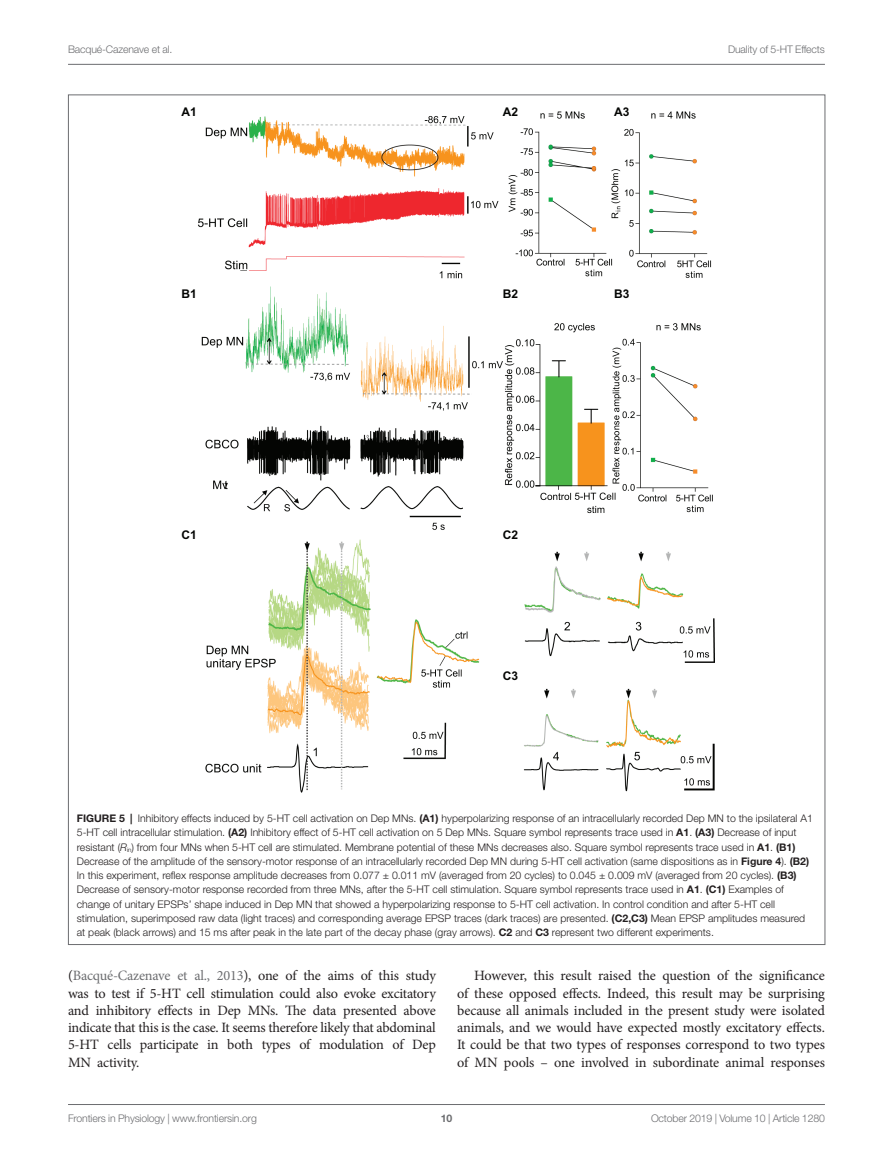
<style>
.page{position:relative;width:893px;height:1170px;background:#fff}
.page>*{position:absolute;margin:0;border:0;box-sizing:border-box;transform-origin:0 0}
.TEXT{font:14.25px/17.2px "Minion Pro";letter-spacing:-.01em;color:#231f20;text-align:justify}
.TEXT_FLUSH{font:14.25px/17.2px "Minion Pro";letter-spacing:-.015em;color:#231f20;text-align:justify}
.t1{font:700 12px "Arial";color:#040503}
.FIG_LEG{font:300 10.5px/14.2px "Helvetica Neue LT Std";color:#231f20}
.t2{font:300 10.5px "Helvetica Neue LT Std";letter-spacing:-.015em;color:#6c6d70}
.t3{font:700 10.5px "Helvetica Neue LT Std";color:#6c6d70}
.s1{font-weight:700}
.s2{font-style:italic}
.s3{color:#6c6d70}
</style>
<div class="page">
<hr style="left:68px;top:64px;width:757px;height:1px;background:#6c6d70">
<hr style="left:68px;top:1104px;width:757px;height:1px;background:#6c6d70">
<img style="left:198px;top:111px;width:517px;height:681px">
<p class="t2" style="left:68px;top:42px;width:106px">Bacqué-Cazenave et al.</p>
<p class="t2" style="left:728px;top:42px;width:98px">Duality of 5-HT Effects</p>
<p class="t1" style="left:181px;top:104px;width:17px">A1</p>
<p class="t1" style="left:181px;top:286px;width:17px">B1</p>
<p class="t1" style="left:503px;top:104px;width:17px">A2</p>
<p class="t1" style="left:614px;top:104px;width:17px">A3</p>
<p class="t1" style="left:503px;top:286px;width:17px">B2</p>
<p class="t1" style="left:614px;top:286px;width:17px">B3</p>
<p class="t1" style="left:181px;top:526px;width:17px">C1</p>
<p class="t1" style="left:503px;top:526px;width:17px">C2</p>
<p class="t1" style="left:503px;top:668px;width:17px">C3</p>
<p class="FIG_LEG" style="left:77px;top:810px;width:737px"><span class="s1">FIGURE 5 |</span> Inhibitory effects induced by 5-HT cell activation on Dep MNs. <span class="s1">(A1)</span> hyperpolarizing response of an intracellularly recorded Dep MN to the ipsilateral A1<br>5-HT cell intracellular stimulation. <span class="s1">(A2)</span> Inhibitory effect of 5-HT cell activation on 5 Dep MNs. Square symbol represents trace used in <span class="s1">A1</span>. <span class="s1">(A3)</span> Decrease of input resistant (<span class="s2">R</span><sub>in</sub>) from four MNs when 5-HT cell are stimulated. Membrane potential of these MNs decreases also. Square symbol represents trace used in <span class="s1">A1</span>. <span class="s1">(B1)<br></span>Decrease of the amplitude of the sensory-motor response of an intracellularly recorded Dep MN during 5-HT cell activation (same dispositions as in <span class="s1">Figure 4</span>). <span class="s1">(B2)<br></span>In this experiment, reflex response amplitude decreases from 0.077 ± 0.011 mV (averaged from 20 cycles) to 0.045 ± 0.009 mV (averaged from 20 cycles). <span class="s1">(B3)<br></span>Decrease of sensory-motor response recorded from three MNs, after the 5-HT cell stimulation. Square symbol represents trace used in <span class="s1">A1</span>. <span class="s1">(C1)</span> Examples of change of unitary EPSPs’ shape induced in Dep MN that showed a hyperpolarizing response to 5-HT cell activation. In control condition and after 5-HT cell stimulation, superimposed raw data (light traces) and corresponding average EPSP traces (dark traces) are presented. <span class="s1">(C2,C3)</span> Mean EPSP amplitudes measured at peak (black arrows) and 15 ms after peak in the late part of the decay phase (gray arrows). <span class="s1">C2</span> and <span class="s1">C3</span> represent two different experiments.</p>
<p class="TEXT_FLUSH" style="left:68px;top:967px;width:369px">(<span class="s3">Bacqué-Cazenave et al., 2013</span>), one of the aims of this study was to test if 5-HT cell stimulation could also evoke excitatory and inhibitory effects in Dep MNs. The data presented above indicate that this is the case. It seems therefore likely that abdominal 5-HT cells participate in both types of modulation of Dep MN activity.</p>
<p class="TEXT" style="left:457px;top:967px;width:369px;text-indent:17px">However, this result raised the question of the significance of these opposed effects. Indeed, this result may be surprising because all animals included in the present study were isolated animals, and we would have expected mostly excitatory effects.<br>It could be that two types of responses correspond to two types of MN pools – one involved in subordinate animal responses</p>
<p class="t2" style="left:68px;top:1111px;width:190px">Frontiers in Physiology | www.frontiersin.org</p>
<p class="t3" style="left:441px;top:1111px;width:13px">10</p>
<p class="t2" style="left:651px;top:1111px;width:175px">October 2019 | Volume 10 | Article 1280</p>
</div>
